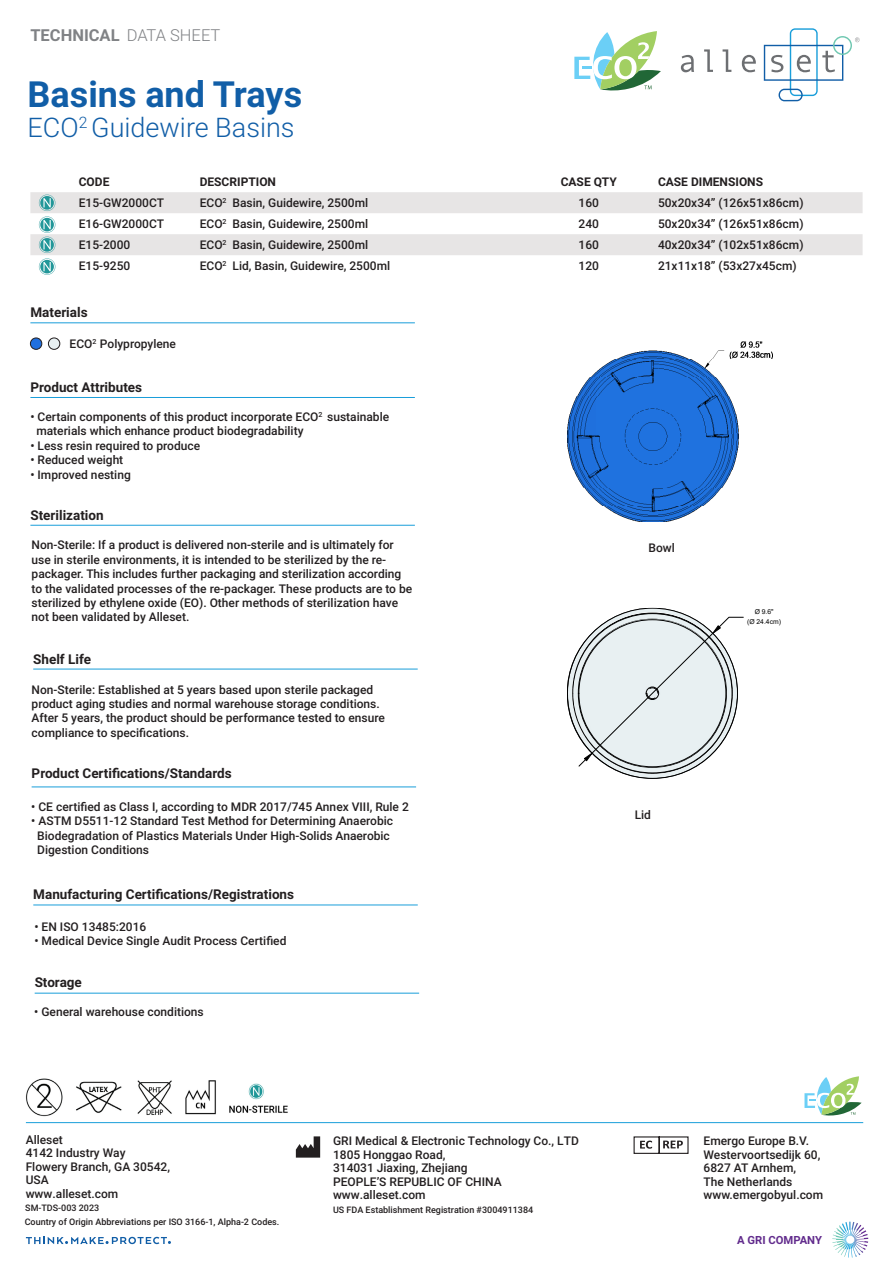
<style>
.page{position:relative;width:893px;height:1263px;background:#fff}
.page>*{position:absolute;margin:0;border:0;box-sizing:border-box;transform-origin:0 0}
.t1{font:700 36px "Roboto";color:#115ea7}
.t2{font:300 27px "Roboto";color:#115ea7}
.t3{font:700 16.5px "Roboto";color:#808285}
.t4{font:700 13.5px "Roboto";color:#231f20}
.t5{font:500 12px/13.5px "Roboto";color:#231f20}
.t6{font:700 12px "Roboto";color:#231f20}
.t7{font:700 11.25px "Roboto";color:#622c8d}
.t8{font:500 9px/13.2px "Roboto";color:#231f20}
.t9{font:6.75px/9.6px "Arial";color:#000;text-align:center}
.s1{font-weight:300}
</style>
<div class="page">
<svg style="left:30px;top:192px;width:833px;height:63px;fill:#e7e5e5"></svg>
<hr style="left:33px;top:904px;width:385px;height:1px;background:#199eda">
<hr style="left:30px;top:322px;width:385px;height:1px;background:#199eda">
<div style="left:30px;top:338px;width:12px;height:11px;background:#2170de;border-radius:50%"></div>
<div style="left:30px;top:338px;width:12px;height:12px;border:1px solid #231f20;border-radius:50%"></div>
<hr style="left:30px;top:397px;width:385px;height:1px;background:#199eda">
<hr style="left:30px;top:525px;width:385px;height:1px;background:#199eda">
<hr style="left:33px;top:669px;width:385px;height:1px;background:#199eda">
<hr style="left:32px;top:786px;width:384px;height:1px;background:#199eda">
<svg style="left:39px;top:195px;width:16px;height:80px"></svg>
<img style="left:567px;top:341px;width:205px;height:181px">
<img style="left:568px;top:609px;width:169px;height:169px">
<svg style="left:579px;top:617px;width:164px;height:149px;background:#dae1e2"></svg>
<div style="left:48px;top:338px;width:12px;height:11px;background:#e8f0f2;border-radius:50%"></div>
<div style="left:48px;top:338px;width:12px;height:12px;border:1px solid #231f20;border-radius:50%"></div>
<svg style="left:296px;top:1136px;width:24px;height:21px"></svg>
<svg style="left:633px;top:1136px;width:56px;height:18px"></svg>
<hr style="left:26px;top:1122px;width:837px;height:1px;background:#199eda">
<svg style="left:26px;top:1237px;width:145px;height:7px"></svg>
<svg style="left:832px;top:1222px;width:36px;height:35px"></svg>
<hr style="left:35px;top:993px;width:384px;height:1px;background:#199eda">
<img style="left:26px;top:1078px;width:262px;height:39px">
<svg style="left:804px;top:1076px;width:58px;height:40px"></svg>
<svg style="left:574px;top:31px;width:87px;height:60px"></svg>
<svg style="left:681px;top:55px;width:13px;height:17px"></svg>
<svg style="left:704px;top:49px;width:9px;height:23px"></svg>
<svg style="left:723px;top:49px;width:8px;height:23px"></svg>
<svg style="left:742px;top:55px;width:14px;height:17px"></svg>
<svg style="left:764px;top:28px;width:96px;height:73px"></svg>
<h3 class="t3" style="left:30px;top:23px;width:192px">TECHNICAL <span class="s1">DATA SHEET</span></h3>
<h1 class="t1" style="left:28px;top:69px;width:276px">Basins and Trays</h1>
<h2 class="t2" style="left:28px;top:109px;width:268px">ECO<sup>2</sup> Guidewire Basins</h2>
<p class="t6" style="left:79px;top:174px;width:32px">CODE</p>
<p class="t6" style="left:200px;top:174px;width:78px">DESCRIPTION</p>
<p class="t6" style="left:561px;top:174px;width:58px">CASE QTY</p>
<p class="t6" style="left:658px;top:174px;width:107px">CASE DIMENSIONS</p>
<p class="t5" style="left:79px;top:196px;width:87px">E15-GW2000CT</p>
<p class="t5" style="left:200px;top:196px;width:170px">ECO<sup>2</sup> Basin, Guidewire, 2500ml</p>
<p class="t5" style="left:578px;top:196px;width:22px">160</p>
<p class="t5" style="left:658px;top:196px;width:147px">50x20x34” (126x51x86cm)</p>
<p class="t5" style="left:79px;top:217px;width:87px">E16-GW2000CT</p>
<p class="t5" style="left:200px;top:217px;width:170px">ECO<sup>2</sup> Basin, Guidewire, 2500ml</p>
<p class="t5" style="left:578px;top:217px;width:22px">240</p>
<p class="t5" style="left:658px;top:217px;width:147px">50x20x34” (126x51x86cm)</p>
<p class="t5" style="left:79px;top:238px;width:53px">E15-2000</p>
<p class="t5" style="left:200px;top:238px;width:170px">ECO<sup>2</sup> Basin, Guidewire, 2500ml</p>
<p class="t5" style="left:578px;top:238px;width:22px">160</p>
<p class="t5" style="left:658px;top:238px;width:147px">40x20x34” (102x51x86cm)</p>
<p class="t5" style="left:79px;top:259px;width:53px">E15-9250</p>
<p class="t5" style="left:200px;top:259px;width:192px">ECO<sup>2</sup> Lid, Basin, Guidewire, 2500ml</p>
<p class="t5" style="left:578px;top:259px;width:22px">120</p>
<p class="t5" style="left:658px;top:259px;width:140px">21x11x18” (53x27x45cm)</p>
<p class="t4" style="left:30px;top:303px;width:59px">Materials</p>
<p class="t5" style="left:70px;top:337px;width:108px">ECO<sup>2</sup> Polypropylene</p>
<p class="t4" style="left:30px;top:378px;width:113px">Product Attributes</p>
<p class="t5" style="left:36px;top:409px;width:354px;line-height:14.4px;text-indent:-6px">• Certain components of this product incorporate ECO<sup>2</sup> sustainable materials which enhance product biodegradability</p>
<p class="t5" style="left:30px;top:438px;width:171px">• Less resin required to produce</p>
<p class="t5" style="left:30px;top:453px;width:94px">• Reduced weight</p>
<p class="t5" style="left:30px;top:467px;width:102px">• Improved nesting</p>
<p class="t4" style="left:30px;top:506px;width:75px">Sterilization</p>
<p class="t5" style="left:32px;top:537px;width:382px;line-height:14.4px">Non-Sterile: If a product is delivered non-sterile and is ultimately for use in sterile environments, it is intended to be sterilized by the re&shy;packager. This includes further packaging and sterilization according to the validated processes of the re-packager. These products are to be sterilized by ethylene oxide (EO). Other methods of sterilization have not been validated by Alleset.</p>
<p class="t4" style="left:33px;top:649px;width:59px">Shelf Life</p>
<p class="t5" style="left:32px;top:682px;width:355px;line-height:14.4px">Non-Sterile: Established at 5 years based upon sterile packaged product aging studies and normal warehouse storage conditions.<br>After 5 years, the product should be performance tested to ensure compliance to specifications.</p>
<p class="t4" style="left:32px;top:764px;width:202px">Product Certifications/Standards</p>
<p class="t5" style="left:31px;top:800px;width:379px">• CE certified as Class I, according to MDR 2017/745 Annex VIII, Rule 2</p>
<p class="t5" style="left:37px;top:813px;width:357px;line-height:14.4px;text-indent:-6px">• ASTM D5511-12 Standard Test Method for Determining Anaerobic<br>Biodegradation of Plastics Materials Under High-Solids Anaerobic<br>Digestion Conditions</p>
<p class="t4" style="left:33px;top:884px;width:262px">Manufacturing Certifications/Registrations</p>
<p class="t5" style="left:34px;top:919px;width:113px">• EN ISO 13485:2016</p>
<p class="t5" style="left:34px;top:933px;width:254px">• Medical Device Single Audit Process Certified</p>
<p class="t4" style="left:35px;top:972px;width:49px">Storage</p>
<p class="t5" style="left:34px;top:1004px;width:171px">• General warehouse conditions</p>
<p class="t5" style="left:26px;top:1132px;width:146px">Alleset<br>4142 Industry Way<br>Flowery Branch, GA 30542,<br>USA<br>www.alleset.com</p>
<p class="t5" style="left:333px;top:1134px;width:247px">GRI Medical &amp; Electronic Technology Co., LTD<br>1805 Honggao Road,<br>314031 Jiaxing, Zhejiang<br>PEOPLE’S REPUBLIC OF CHINA www.alleset.com</p>
<p class="t8" style="left:333px;top:1203px;width:202px">US FDA Establishment Registration #3004911384</p>
<p class="t8" style="left:25px;top:1201px;width:256px">SM-TDS-003 2023<br>Country of Origin Abbreviations per ISO 3166-1, Alpha-2 Codes.</p>
<p class="t5" style="left:648px;top:540px;width:28px">Bowl</p>
<p class="t9" style="left:747px;top:608px;width:35px">Ø 9.6"<br>(Ø 24.4cm)</p>
<p class="t5" style="left:635px;top:807px;width:18px">Lid</p>
<p class="t5" style="left:704px;top:1134px;width:121px">Emergo Europe B.V.<br>Westervoortsedijk 60,<br>6827 AT Arnhem,<br>The Netherlands www.emergobyul.com</p>
<p class="t7" style="left:737px;top:1232px;width:86px">A GRI COMPANY</p>
</div>
